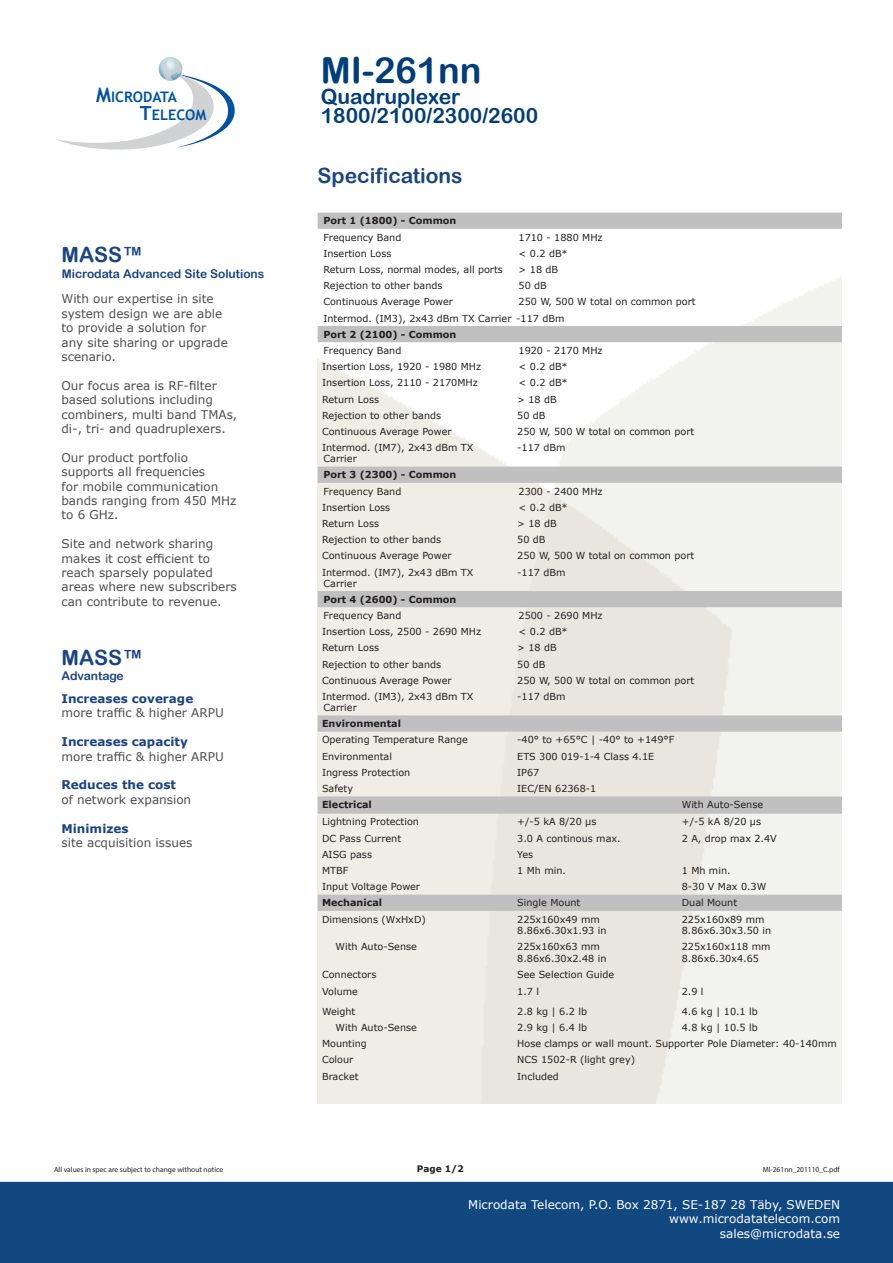
<style>
.page{position:relative;width:893px;height:1263px;background:#fff}
.page>*{position:absolute;margin:0;border:0;box-sizing:border-box;transform-origin:0 0}
.t1{font:36px "Arial Rounded MT Bold";color:#003d7b}
.t2{font:21px "Arial Rounded MT Bold";color:#003d7b}
.t3{font:21px "Arial Rounded MT Bold";color:#1a4485}
.t4{font:700 14.55px/18px "Trebuchet MS";color:#0153a2}
.t5{font:12px/14.4px "Verdana";color:#4e4e4e}
.t6{font:12px/14.4px "Verdana";color:#fff;text-align:right}
.t7{font:700 12px "Verdana";color:#1a4485}
.t8{font:12px "Arial Rounded MT Bold";color:#1a4485}
.t9{font:9.6px/11.1px "Verdana";color:#231f20}
.t10{font:700 9.6px "Verdana";color:#231f20}
.t11{font:700 9px "Verdana";color:#231f20}
.t12{font:7.5px "Myriad Pro";color:#231f20}
.s1{font-size:20.1px}
.s2{font-size:19.35px}
</style>
<div class="page">
<svg style="left:56px;top:57px;width:179px;height:93px"></svg>
<div style="left:0;top:1182px;width:893px;height:81px;background:#124880"></div>
<svg style="left:318px;top:213px;width:524px;height:394px"></svg>
<svg style="left:318px;top:715px;width:524px;height:196px;background:#e1e0db"></svg>
<h3 class="t4" style="left:140px;top:88px;width:68px;text-indent:-44px"><span class="s1">M</span>ICRODATA<br><span class="s2">T</span>ELECOM</h3>
<h2 class="t3" style="left:62px;top:242px;width:83px">MASS™</h2>
<p class="t5" style="left:62px;top:292px;width:168px">With our expertise in site system design we are able to provide a solution for any site sharing or upgrade scenario.</p>
<p class="t5" style="left:62px;top:378px;width:177px">Our focus area is RF-filter based solutions including combiners, multi band TMAs, di-, tri- and quadruplexers.</p>
<p class="t5" style="left:62px;top:450px;width:177px">Our product portfolio supports all frequencies<br>for mobile communication bands ranging from 450 MHz to 6 GHz.</p>
<p class="t5" style="left:62px;top:536px;width:177px">Site and network sharing makes it cost efficient to reach sparsely populated areas where new subscribers can contribute to revenue.</p>
<p class="t8" style="left:62px;top:267px;width:204px">Microdata Advanced Site Solutions</p>
<h2 class="t3" style="left:62px;top:645px;width:83px">MASS™</h2>
<p class="t8" style="left:62px;top:668px;width:64px">Advantage</p>
<p class="t7" style="left:62px;top:690px;width:133px">Increases coverage</p>
<p class="t5" style="left:62px;top:706px;width:164px">more traffic &amp; higher ARPU</p>
<p class="t7" style="left:62px;top:733px;width:128px">Increases capacity</p>
<p class="t5" style="left:62px;top:749px;width:164px">more traffic &amp; higher ARPU</p>
<p class="t7" style="left:62px;top:776px;width:116px">Reduces the cost</p>
<p class="t5" style="left:62px;top:792px;width:131px">of network expansion</p>
<p class="t7" style="left:62px;top:820px;width:69px">Minimizes</p>
<p class="t5" style="left:62px;top:835px;width:132px">site acquisition issues</p>
<p class="t12" style="left:54px;top:1164px;width:171px">All values in spec are subject to change without notice</p>
<h1 class="t1" style="left:321px;top:49px;width:162px">MI-261nn</h1>
<h2 class="t2" style="left:321px;top:103px;width:219px">1800/2100/2300/2600</h2>
<h2 class="t2" style="left:321px;top:85px;width:141px">Quadruplexer</h2>
<p class="t3" style="left:318px;top:163px;width:147px">Specifications</p>
<p class="t10" style="left:323px;top:214px;width:134px">Port 1 (1800) - Common</p>
<p class="t9" style="left:323px;top:231px;width:80px">Frequency Band</p>
<p class="t9" style="left:519px;top:231px;width:86px">1710 - 1880 MHz</p>
<p class="t9" style="left:323px;top:248px;width:70px">Insertion Loss</p>
<p class="t9" style="left:519px;top:248px;width:51px">&lt; 0.2 dB*</p>
<p class="t9" style="left:323px;top:264px;width:181px">Return Loss, normal modes, all ports</p>
<p class="t9" style="left:519px;top:264px;width:41px">&gt; 18 dB</p>
<p class="t9" style="left:323px;top:280px;width:121px">Rejection to other bands</p>
<p class="t9" style="left:519px;top:280px;width:30px">50 dB</p>
<p class="t9" style="left:323px;top:296px;width:131px">Continuous Average Power</p>
<p class="t9" style="left:519px;top:296px;width:179px">250 W, 500 W total on common port</p>
<p class="t9" style="left:323px;top:312px;width:190px">Intermod. (IM3), 2x43 dBm TX Carrier</p>
<p class="t9" style="left:516px;top:312px;width:50px">-117 dBm</p>
<p class="t10" style="left:323px;top:327px;width:134px">Port 2 (2100) - Common</p>
<p class="t9" style="left:323px;top:345px;width:80px">Frequency Band</p>
<p class="t9" style="left:519px;top:345px;width:86px">1920 - 2170 MHz</p>
<p class="t9" style="left:322px;top:361px;width:161px">Insertion Loss, 1920 - 1980 MHz</p>
<p class="t9" style="left:519px;top:361px;width:51px">&lt; 0.2 dB*</p>
<p class="t9" style="left:322px;top:377px;width:157px">Insertion Loss, 2110 - 2170MHz</p>
<p class="t9" style="left:519px;top:377px;width:51px">&lt; 0.2 dB*</p>
<p class="t9" style="left:322px;top:393px;width:59px">Return Loss</p>
<p class="t9" style="left:517px;top:393px;width:41px">&gt; 18 dB</p>
<p class="t9" style="left:322px;top:410px;width:121px">Rejection to other bands</p>
<p class="t9" style="left:517px;top:410px;width:30px">50 dB</p>
<p class="t9" style="left:322px;top:426px;width:131px">Continuous Average Power</p>
<p class="t9" style="left:517px;top:426px;width:179px">250 W, 500 W total on common port</p>
<p class="t9" style="left:322px;top:442px;width:153px">Intermod. (IM7), 2x43 dBm TX<br>Carrier</p>
<p class="t9" style="left:517px;top:442px;width:50px">-117 dBm</p>
<p class="t10" style="left:323px;top:468px;width:134px">Port 3 (2300) - Common</p>
<p class="t9" style="left:323px;top:485px;width:80px">Frequency Band</p>
<p class="t9" style="left:519px;top:485px;width:86px">2300 - 2400 MHz</p>
<p class="t9" style="left:322px;top:502px;width:70px">Insertion Loss</p>
<p class="t9" style="left:519px;top:502px;width:51px">&lt; 0.2 dB*</p>
<p class="t9" style="left:322px;top:518px;width:59px">Return Loss</p>
<p class="t9" style="left:517px;top:518px;width:41px">&gt; 18 dB</p>
<p class="t9" style="left:322px;top:534px;width:121px">Rejection to other bands</p>
<p class="t9" style="left:517px;top:534px;width:30px">50 dB</p>
<p class="t9" style="left:322px;top:550px;width:131px">Continuous Average Power</p>
<p class="t9" style="left:517px;top:550px;width:179px">250 W, 500 W total on common port</p>
<p class="t9" style="left:322px;top:566px;width:153px">Intermod. (IM7), 2x43 dBm TX<br>Carrier</p>
<p class="t9" style="left:517px;top:566px;width:50px">-117 dBm</p>
<p class="t10" style="left:323px;top:592px;width:134px">Port 4 (2600) - Common</p>
<p class="t9" style="left:323px;top:610px;width:80px">Frequency Band</p>
<p class="t9" style="left:519px;top:610px;width:86px">2500 - 2690 MHz</p>
<p class="t9" style="left:322px;top:626px;width:161px">Insertion Loss, 2500 - 2690 MHz</p>
<p class="t9" style="left:519px;top:626px;width:51px">&lt; 0.2 dB*</p>
<p class="t9" style="left:322px;top:642px;width:59px">Return Loss</p>
<p class="t9" style="left:517px;top:642px;width:41px">&gt; 18 dB</p>
<p class="t9" style="left:322px;top:658px;width:121px">Rejection to other bands</p>
<p class="t9" style="left:517px;top:658px;width:30px">50 dB</p>
<p class="t9" style="left:322px;top:675px;width:131px">Continuous Average Power</p>
<p class="t9" style="left:517px;top:675px;width:179px">250 W, 500 W total on common port</p>
<p class="t9" style="left:322px;top:691px;width:153px">Intermod. (IM3), 2x43 dBm TX<br>Carrier</p>
<p class="t9" style="left:517px;top:691px;width:50px">-117 dBm</p>
<p class="t10" style="left:322px;top:717px;width:80px">Environmental</p>
<p class="t9" style="left:322px;top:734px;width:147px">Operating Temperature Range</p>
<p class="t9" style="left:517px;top:734px;width:158px">-40° to +65°C | -40° to +149°F</p>
<p class="t9" style="left:322px;top:750px;width:72px">Environmental</p>
<p class="t9" style="left:517px;top:750px;width:139px">ETS 300 019-1-4 Class 4.1E</p>
<p class="t9" style="left:322px;top:767px;width:90px">Ingress Protection</p>
<p class="t9" style="left:517px;top:767px;width:24px">IP67</p>
<p class="t9" style="left:322px;top:783px;width:32px">Safety</p>
<p class="t9" style="left:517px;top:783px;width:81px">IEC/EN 62368-1</p>
<p class="t10" style="left:322px;top:798px;width:51px">Electrical</p>
<p class="t9" style="left:682px;top:799px;width:83px">With Auto-Sense</p>
<p class="t9" style="left:322px;top:816px;width:98px">Lightning Protection</p>
<p class="t9" style="left:517px;top:816px;width:81px">+/-5 kA 8/20 μs</p>
<p class="t9" style="left:682px;top:816px;width:81px">+/-5 kA 8/20 μs</p>
<p class="t9" style="left:322px;top:832px;width:81px">DC Pass Current</p>
<p class="t9" style="left:517px;top:832px;width:105px">3.0 A continous max.</p>
<p class="t9" style="left:682px;top:832px;width:97px">2 A, drop max 2.4V</p>
<p class="t9" style="left:322px;top:849px;width:51px">AISG pass</p>
<p class="t9" style="left:517px;top:849px;width:18px">Yes</p>
<p class="t9" style="left:322px;top:865px;width:28px">MTBF</p>
<p class="t9" style="left:517px;top:865px;width:50px">1 Mh min.</p>
<p class="t9" style="left:682px;top:865px;width:50px">1 Mh min.</p>
<p class="t9" style="left:322px;top:881px;width:100px">Input Voltage Power</p>
<p class="t9" style="left:682px;top:881px;width:86px">8-30 V Max 0.3W</p>
<p class="t10" style="left:322px;top:896px;width:62px">Mechanical</p>
<p class="t9" style="left:517px;top:897px;width:65px">Single Mount</p>
<p class="t9" style="left:682px;top:897px;width:57px">Dual Mount</p>
<p class="t9" style="left:322px;top:913px;width:105px">Dimensions (WxHxD)</p>
<p class="t9" style="left:517px;top:913px;width:84px">225x160x49 mm</p>
<p class="t9" style="left:517px;top:925px;width:91px">8.86x6.30x1.93 in</p>
<p class="t9" style="left:682px;top:913px;width:84px">225x160x89 mm</p>
<p class="t9" style="left:682px;top:925px;width:91px">8.86x6.30x3.50 in</p>
<p class="t9" style="left:336px;top:941px;width:83px">With Auto-Sense</p>
<p class="t9" style="left:517px;top:941px;width:84px">225x160x63 mm</p>
<p class="t9" style="left:517px;top:953px;width:91px">8.86x6.30x2.48 in</p>
<p class="t9" style="left:682px;top:941px;width:90px">225x160x118 mm</p>
<p class="t9" style="left:682px;top:953px;width:79px">8.86x6.30x4.65</p>
<p class="t9" style="left:322px;top:969px;width:56px">Connectors</p>
<p class="t9" style="left:517px;top:969px;width:99px">See Selection Guide</p>
<p class="t9" style="left:322px;top:986px;width:37px">Volume</p>
<p class="t9" style="left:517px;top:986px;width:23px">1.7 l</p>
<p class="t9" style="left:682px;top:986px;width:23px">2.9 l</p>
<p class="t9" style="left:322px;top:1005px;width:35px">Weight</p>
<p class="t9" style="left:517px;top:1005px;width:71px">2.8 kg | 6.2 lb</p>
<p class="t9" style="left:682px;top:1005px;width:78px">4.6 kg | 10.1 lb</p>
<p class="t9" style="left:336px;top:1022px;width:83px">With Auto-Sense</p>
<p class="t9" style="left:517px;top:1022px;width:71px">2.9 kg | 6.4 lb</p>
<p class="t9" style="left:682px;top:1022px;width:78px">4.8 kg | 10.5 lb</p>
<p class="t9" style="left:322px;top:1038px;width:46px">Mounting</p>
<p class="t9" style="left:517px;top:1038px;width:321px">Hose clamps or wall mount. Supporter Pole Diameter: 40-140mm</p>
<p class="t9" style="left:322px;top:1054px;width:33px">Colour</p>
<p class="t9" style="left:517px;top:1054px;width:119px">NCS 1502-R (light grey)</p>
<p class="t9" style="left:322px;top:1070px;width:38px">Bracket</p>
<p class="t9" style="left:517px;top:1070px;width:43px">Included</p>
<p class="t11" style="left:417px;top:1162px;width:48px">Page 1/2</p>
<p class="t12" style="left:763px;top:1164px;width:79px">MI-261nn_201110_C.pdf</p>
<p class="t6" style="left:468px;top:1197px;width:373px">Microdata Telecom, P.O. Box 2871, SE-187 28 Täby, SWEDEN www.microdatatelecom.com<br>sales@microdata.se</p>
</div>
